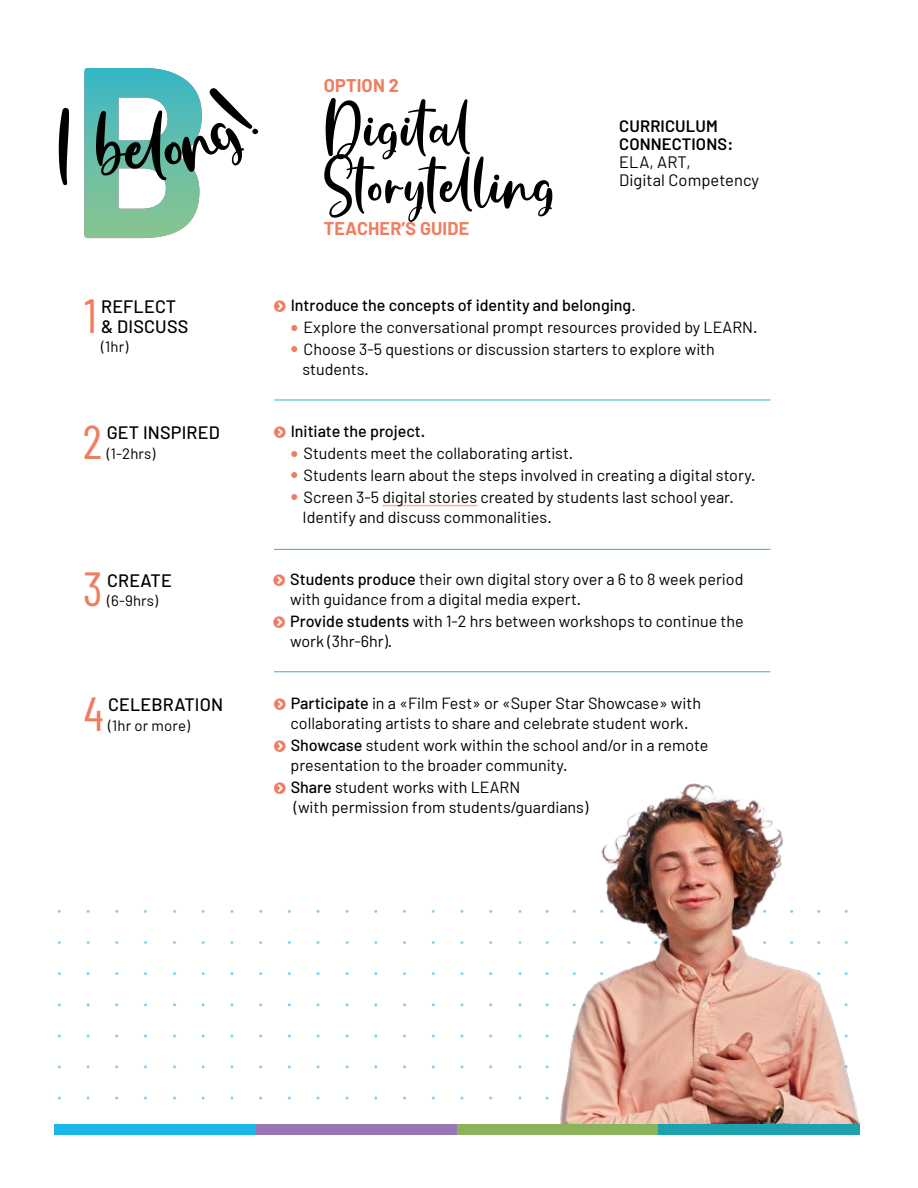
<style>
.page{position:relative;width:918px;height:1188px;background:#fff}
.page>*{position:absolute;margin:0;border:0;box-sizing:border-box;transform-origin:0 0}
.t1{font:87.45px "Goldstone";color:#000}
.t2{font:69px/57px "Goldstone";color:#000}
.t3{font:47.7px "Barlow Condensed";color:#ef7d5f}
.t4{font:500 18px/19.5px "Barlow";letter-spacing:.01em;color:#000}
.t5{font:700 18px "Barlow";letter-spacing:.01em;color:#ef7d5f}
.t6{font:16.5px/18px "Barlow";letter-spacing:.005em;color:#000}
.t7{font:600 16.5px/18px "Barlow";letter-spacing:.01em;color:#000}
.t8{font:16.2px/20.2px "Barlow";color:#000}
.t9{font:500 16.2px "Barlow";color:#000}
.t10{font:15px "Barlow";letter-spacing:.01em;color:#000}
.s1{font-weight:400}
.s2{font-size:25.5px;color:#ef7d5f}
.s3{font-weight:500}
</style>
<div class="page">
<img style="left:57px;top:910px;width:492px;height:190px">
<div style="left:256px;top:1124px;width:201px;height:10px;background:#9778b4"></div>
<div style="left:54px;top:1124px;width:202px;height:10px;background:#1ab7ea"></div>
<div style="left:457px;top:1124px;width:202px;height:10px;background:#8cb25c"></div>
<div style="left:658px;top:1124px;width:202px;height:10px;background:#1da1af"></div>
<hr style="left:383px;top:505px;width:94px;height:1px;background:#f5b19f">
<hr style="left:274px;top:400px;width:496px;height:1px;background:#2cb6c7">
<hr style="left:274px;top:549px;width:496px;height:1px;background:#2cb6c7">
<hr style="left:274px;top:671px;width:496px;height:1px;background:#2cb6c7">
<img style="left:560px;top:783px;width:301px;height:341px">
<svg style="left:84px;top:68px;width:118px;height:170px"></svg>
<h1 class="t1" style="left:56px;top:103px;width:73px">Ib</h1>
<h3 class="t3" style="left:84px;top:281px;width:14px">1</h3>
<p class="t4" style="left:101px;top:297px;width:89px">REFLECT &amp; DISCUSS</p>
<p class="t10" style="left:101px;top:337px;width:29px">(1hr)</p>
<h3 class="t3" style="left:83px;top:407px;width:21px">2</h3>
<p class="t4" style="left:107px;top:423px;width:115px">GET INSPIRED</p>
<p class="t10" style="left:107px;top:444px;width:50px">(1-2hrs)</p>
<h3 class="t3" style="left:83px;top:555px;width:21px">3</h3>
<p class="t4" style="left:107px;top:570px;width:66px">CREATE</p>
<p class="t10" style="left:107px;top:592px;width:53px">(6-9hrs)</p>
<h3 class="t3" style="left:84px;top:679px;width:21px">4</h3>
<p class="t4" style="left:108px;top:694px;width:116px">CELEBRATION</p>
<p class="t10" style="left:108px;top:717px;width:83px">(1hr or more)</p>
<p class="t5" style="left:324px;top:75px;width:77px">OPTION 2</p>
<h2 class="t2" style="left:324px;top:103px;width:234px">Digital<br>Storytel ling</h2>
<p class="t5" style="left:324px;top:217px;width:147px">TEACHER’S GUIDE</p>
<p class="t7" style="left:619px;top:117px;width:116px">CURRICULUM<br>CONNECTIONS:</p>
<p class="t6" style="left:619px;top:152px;width:142px">ELA, ART,<br>Digital Competency</p>
<p class="t9" style="left:291px;top:295px;width:347px">Introduce the concepts of identity and belonging<span class="s1">.</span></p>
<p class="t8" style="left:291px;top:317px;width:468px"><span class="s2">•</span> Explore the conversational prompt resources provided by LEARN.</p>
<p class="t8" style="left:303px;top:338px;width:414px;text-indent:-12px"><span class="s2">•</span> Choose 3-5 questions or discussion starters to explore with students.</p>
<p class="t9" style="left:291px;top:421px;width:136px">Initiate the project.</p>
<p class="t8" style="left:291px;top:443px;width:284px"><span class="s2">•</span> Students meet the collaborating artist.</p>
<p class="t8" style="left:291px;top:464px;width:467px"><span class="s2">•</span> Students learn about the steps involved in creating a digital story.</p>
<p class="t8" style="left:303px;top:486px;width:433px;text-indent:-12px"><span class="s2">•</span> Screen 3-5 digital stories created by students last school year.<br>Identify and discuss commonalities.</p>
<p class="t8" style="left:290px;top:569px;width:455px"><span class="s3">Students produce</span> their own digital story over a 6 to 8 week period with guidance from a digital media expert.</p>
<p class="t8" style="left:290px;top:611px;width:455px"><span class="s3">Provide students</span> with 1-2 hrs between workshops to continue the work (3hr-6hr).</p>
<p class="t8" style="left:291px;top:693px;width:412px"><span class="s3">Participate</span> in a «Film Fest» or «Super Star Showcase» with collaborating artists to share and celebrate student work.</p>
<p class="t8" style="left:291px;top:735px;width:419px"><span class="s3">Showcase</span> student work within the school and/or in a remote presentation to the broader community.</p>
<p class="t8" style="left:291px;top:777px;width:299px"><span class="s3">Share</span> student works with LEARN<br>(with permission from students/guardians)</p>
</div>
